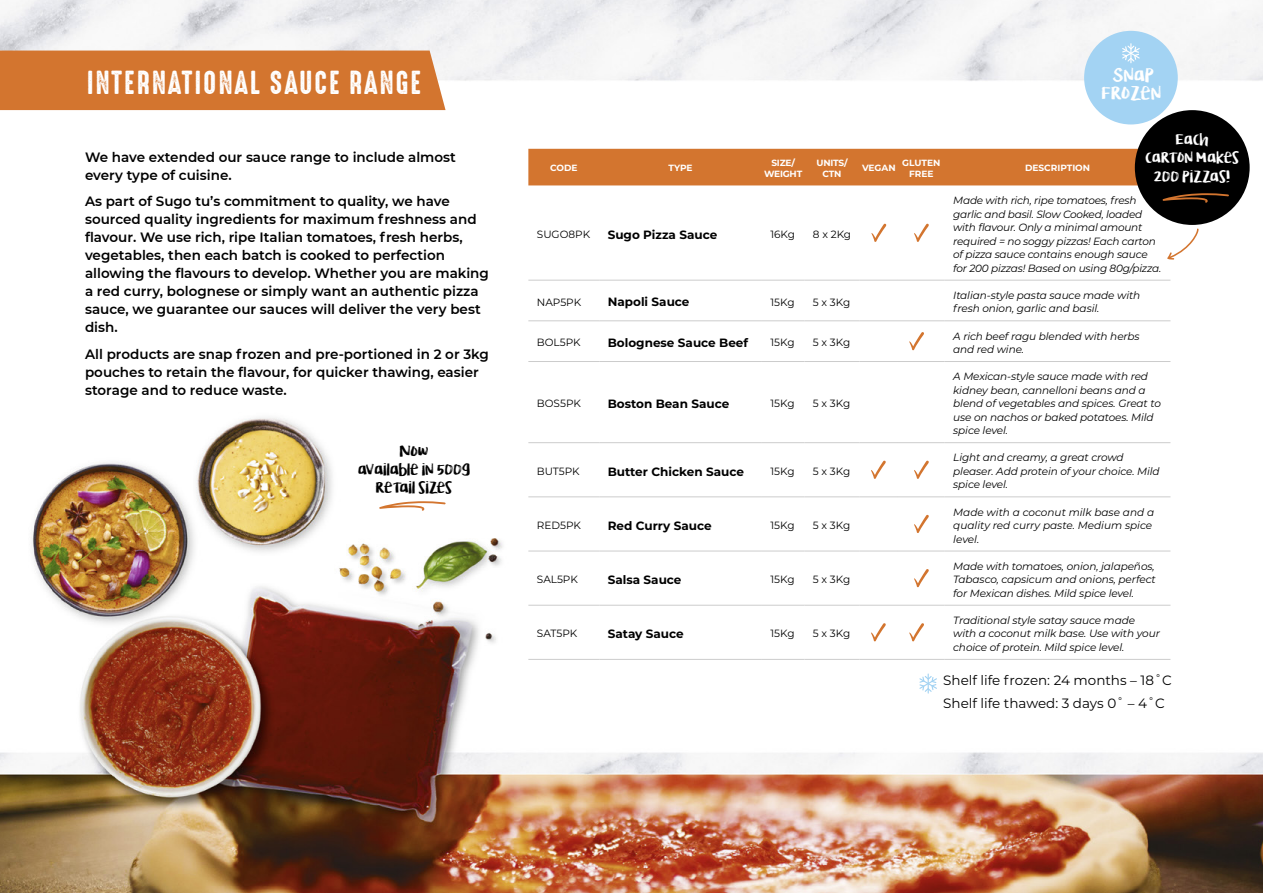
<style>
.page{position:relative;width:1263px;height:893px;background:#fff}
.page>*{position:absolute;margin:0;border:0;box-sizing:border-box;transform-origin:0 0}
.t1{font:30px "High Voltage Rough";letter-spacing:.06em;color:#fff}
.t2{font:16.2px "KG Lifeis Messy";letter-spacing:.02em;color:#fff}
.t3{font:600 13.5px/18px "Montserrat";color:#000}
.t4{font:13.5px/22.5px "Montserrat";color:#000}
.t5{font:13.35px "KG Lifeis Messy";color:#000}
.t6{font:13.35px/18.9px "KG Lifeis Messy";color:#fff;text-align:center}
.t7{font:700 12px "Montserrat";color:#000}
.t8{font:italic 10.5px/13.5px "Montserrat";letter-spacing:-.01em;color:#000}
.t9{font:10.5px "Montserrat";color:#000}
.t10{font:700 9px/10.5px "Montserrat";letter-spacing:-.01em;color:#fff;text-align:center}
</style>
<div class="page">
<img style="left:0;top:0;width:1263px;height:893px">
<div style="left:0;top:51px;width:446px;height:59px;background:#d3752f"></div>
<div style="left:1084px;top:31px;width:94px;height:93px;background:#a3d3f3;border-radius:50%"></div>
<svg style="left:1122px;top:44px;width:18px;height:19px"></svg>
<div style="left:528px;top:149px;width:610px;height:36px;background:#d3752f"></div>
<hr style="left:528px;top:280px;width:71px;height:1px;background:#ccc">
<hr style="left:599px;top:280px;width:163px;height:1px;background:#ccc">
<hr style="left:762px;top:280px;width:42px;height:1px;background:#ccc">
<hr style="left:804px;top:280px;width:56px;height:1px;background:#ccc">
<hr style="left:860px;top:280px;width:38px;height:1px;background:#ccc">
<hr style="left:898px;top:280px;width:47px;height:1px;background:#ccc">
<hr style="left:945px;top:280px;width:225px;height:1px;background:#ccc">
<hr style="left:528px;top:320px;width:71px;height:1px;background:#ccc">
<hr style="left:599px;top:320px;width:163px;height:1px;background:#ccc">
<hr style="left:762px;top:320px;width:42px;height:1px;background:#ccc">
<hr style="left:804px;top:320px;width:56px;height:1px;background:#ccc">
<hr style="left:860px;top:320px;width:38px;height:1px;background:#ccc">
<hr style="left:898px;top:320px;width:47px;height:1px;background:#ccc">
<hr style="left:945px;top:320px;width:225px;height:1px;background:#ccc">
<hr style="left:528px;top:361px;width:71px;height:1px;background:#ccc">
<hr style="left:599px;top:361px;width:163px;height:1px;background:#ccc">
<hr style="left:762px;top:361px;width:42px;height:1px;background:#ccc">
<hr style="left:804px;top:361px;width:56px;height:1px;background:#ccc">
<hr style="left:860px;top:361px;width:38px;height:1px;background:#ccc">
<hr style="left:898px;top:361px;width:47px;height:1px;background:#ccc">
<hr style="left:945px;top:361px;width:225px;height:1px;background:#ccc">
<hr style="left:528px;top:442px;width:71px;height:1px;background:#ccc">
<hr style="left:599px;top:442px;width:163px;height:1px;background:#ccc">
<hr style="left:762px;top:442px;width:42px;height:1px;background:#ccc">
<hr style="left:804px;top:442px;width:56px;height:1px;background:#ccc">
<hr style="left:860px;top:442px;width:38px;height:1px;background:#ccc">
<hr style="left:898px;top:442px;width:47px;height:1px;background:#ccc">
<hr style="left:945px;top:442px;width:225px;height:1px;background:#ccc">
<hr style="left:528px;top:496px;width:71px;height:1px;background:#ccc">
<hr style="left:599px;top:496px;width:163px;height:1px;background:#ccc">
<hr style="left:762px;top:496px;width:42px;height:1px;background:#ccc">
<hr style="left:804px;top:496px;width:56px;height:1px;background:#ccc">
<hr style="left:860px;top:496px;width:38px;height:1px;background:#ccc">
<hr style="left:898px;top:496px;width:47px;height:1px;background:#ccc">
<hr style="left:945px;top:496px;width:225px;height:1px;background:#ccc">
<hr style="left:528px;top:551px;width:71px;height:1px;background:#ccc">
<hr style="left:599px;top:551px;width:163px;height:1px;background:#ccc">
<hr style="left:762px;top:551px;width:42px;height:1px;background:#ccc">
<hr style="left:804px;top:551px;width:56px;height:1px;background:#ccc">
<hr style="left:860px;top:551px;width:38px;height:1px;background:#ccc">
<hr style="left:898px;top:551px;width:47px;height:1px;background:#ccc">
<hr style="left:945px;top:551px;width:225px;height:1px;background:#ccc">
<hr style="left:528px;top:605px;width:71px;height:1px;background:#ccc">
<hr style="left:599px;top:605px;width:163px;height:1px;background:#ccc">
<hr style="left:762px;top:605px;width:42px;height:1px;background:#ccc">
<hr style="left:804px;top:605px;width:56px;height:1px;background:#ccc">
<hr style="left:860px;top:605px;width:38px;height:1px;background:#ccc">
<hr style="left:898px;top:605px;width:47px;height:1px;background:#ccc">
<hr style="left:945px;top:605px;width:225px;height:1px;background:#ccc">
<hr style="left:528px;top:659px;width:71px;height:1px;background:#ccc">
<hr style="left:599px;top:659px;width:163px;height:1px;background:#ccc">
<hr style="left:762px;top:659px;width:42px;height:1px;background:#ccc">
<hr style="left:804px;top:659px;width:56px;height:1px;background:#ccc">
<hr style="left:860px;top:659px;width:38px;height:1px;background:#ccc">
<hr style="left:898px;top:659px;width:47px;height:1px;background:#ccc">
<hr style="left:945px;top:659px;width:225px;height:1px;background:#ccc">
<svg style="left:871px;top:224px;width:15px;height:18px"></svg>
<svg style="left:914px;top:224px;width:15px;height:18px"></svg>
<svg style="left:909px;top:332px;width:15px;height:18px"></svg>
<svg style="left:871px;top:461px;width:15px;height:18px"></svg>
<svg style="left:914px;top:461px;width:15px;height:18px"></svg>
<svg style="left:914px;top:515px;width:15px;height:18px"></svg>
<svg style="left:914px;top:569px;width:15px;height:18px"></svg>
<svg style="left:871px;top:623px;width:15px;height:18px"></svg>
<svg style="left:909px;top:623px;width:15px;height:18px"></svg>
<div style="left:1135px;top:110px;width:114px;height:115px;background:#000;border-radius:50%"></div>
<svg style="left:1162px;top:193px;width:67px;height:10px"></svg>
<svg style="left:1167px;top:228px;width:31px;height:32px"></svg>
<svg style="left:918px;top:674px;width:20px;height:19px"></svg>
<svg style="left:379px;top:501px;width:67px;height:10px"></svg>
<p class="t1" style="left:87px;top:66px;width:336px">INTERNATIONAL SAUCE RANGE</p>
<p class="t3" style="left:85px;top:147px;width:372px">We have extended our sauce range to include almost every type of cuisine.</p>
<p class="t3" style="left:85px;top:192px;width:405px">As part of Sugo tu’s commitment to quality, we have sourced quality ingredients for maximum freshness and flavour. We use rich, ripe Italian tomatoes, fresh herbs, vegetables, then each batch is cooked to perfection allowing the flavours to develop. Whether you are making a red curry, bolognese or simply want an authentic pizza sauce, we guarantee our sauces will deliver the very best dish.</p>
<p class="t3" style="left:85px;top:345px;width:405px">All products are snap frozen and pre-portioned in 2 or 3kg pouches to retain the flavour, for quicker thawing, easier storage and to reduce waste.</p>
<p class="t5" style="left:399px;top:441px;width:31px">NOW</p>
<p class="t5" style="left:358px;top:459px;width:114px">AVAILABLE IN 500G</p>
<p class="t5" style="left:376px;top:477px;width:78px">RETAIL SIZES</p>
<p class="t2" style="left:1113px;top:63px;width:43px">SNAP</p>
<p class="t2" style="left:1101px;top:81px;width:61px">FROZEN</p>
<p class="t10" style="left:550px;top:163px;width:29px">CODE</p>
<p class="t10" style="left:668px;top:163px;width:26px">TYPE</p>
<p class="t10" style="left:764px;top:157px;width:40px">SIZE/<br>WEIGHT</p>
<p class="t10" style="left:816px;top:157px;width:33px">UNITS/<br>CTN</p>
<p class="t10" style="left:862px;top:163px;width:35px">VEGAN</p>
<p class="t10" style="left:902px;top:157px;width:40px">GLUTEN<br>FREE</p>
<p class="t10" style="left:1025px;top:163px;width:67px">DESCRIPTION</p>
<p class="t6" style="left:1145px;top:130px;width:95px">EACH<br>CARTON MAKES<br>200 PIZZAS!</p>
<p class="t9" style="left:537px;top:227px;width:55px">SUGO8PK</p>
<p class="t7" style="left:608px;top:226px;width:111px">Sugo Pizza Sauce</p>
<p class="t9" style="left:770px;top:227px;width:26px">16Kg</p>
<p class="t9" style="left:813px;top:227px;width:40px">8 x 2Kg</p>
<p class="t8" style="left:953px;top:193px;width:210px">Made with rich, ripe tomatoes, fresh garlic and basil. Slow Cooked, loaded with flavour. Only a minimal amount required = no soggy pizzas! Each carton of pizza sauce contains enough sauce for 200 pizzas! Based on using 80g/pizza.</p>
<p class="t9" style="left:537px;top:295px;width:46px">NAP5PK</p>
<p class="t7" style="left:608px;top:293px;width:83px">Napoli Sauce</p>
<p class="t9" style="left:770px;top:295px;width:26px">15Kg</p>
<p class="t9" style="left:813px;top:295px;width:39px">5 x 3Kg</p>
<p class="t8" style="left:953px;top:288px;width:189px">Italian-style pasta sauce made with fresh onion, garlic and basil.</p>
<p class="t9" style="left:537px;top:335px;width:45px">BOL5PK</p>
<p class="t7" style="left:608px;top:334px;width:142px">Bolognese Sauce Beef</p>
<p class="t9" style="left:770px;top:335px;width:26px">15Kg</p>
<p class="t9" style="left:813px;top:335px;width:39px">5 x 3Kg</p>
<p class="t8" style="left:953px;top:329px;width:188px">A rich beef ragu blended with herbs and red wine.</p>
<p class="t9" style="left:537px;top:396px;width:46px">BOS5PK</p>
<p class="t7" style="left:608px;top:395px;width:123px">Boston Bean Sauce</p>
<p class="t9" style="left:770px;top:396px;width:26px">15Kg</p>
<p class="t9" style="left:813px;top:396px;width:39px">5 x 3Kg</p>
<p class="t9" style="left:537px;top:464px;width:44px">BUT5PK</p>
<p class="t7" style="left:608px;top:463px;width:138px">Butter Chicken Sauce</p>
<p class="t9" style="left:770px;top:464px;width:26px">15Kg</p>
<p class="t9" style="left:813px;top:464px;width:39px">5 x 3Kg</p>
<p class="t9" style="left:537px;top:518px;width:46px">RED5PK</p>
<p class="t7" style="left:608px;top:517px;width:105px">Red Curry Sauce</p>
<p class="t9" style="left:770px;top:518px;width:26px">15Kg</p>
<p class="t9" style="left:813px;top:518px;width:39px">5 x 3Kg</p>
<p class="t9" style="left:537px;top:572px;width:43px">SAL5PK</p>
<p class="t7" style="left:608px;top:571px;width:75px">Salsa Sauce</p>
<p class="t9" style="left:770px;top:572px;width:26px">15Kg</p>
<p class="t9" style="left:813px;top:572px;width:39px">5 x 3Kg</p>
<p class="t9" style="left:537px;top:626px;width:42px">SAT5PK</p>
<p class="t7" style="left:608px;top:625px;width:78px">Satay Sauce</p>
<p class="t9" style="left:770px;top:626px;width:26px">15Kg</p>
<p class="t9" style="left:813px;top:626px;width:39px">5 x 3Kg</p>
<p class="t8" style="left:953px;top:369px;width:209px">A Mexican-style sauce made with red kidney bean, cannelloni beans and a blend of vegetables and spices. Great to use on nachos or baked potatoes. Mild spice level.</p>
<p class="t8" style="left:953px;top:450px;width:208px">Light and creamy, a great crowd pleaser. Add protein of your choice. Mild spice level.</p>
<p class="t8" style="left:953px;top:505px;width:202px">Made with a coconut milk base and a quality red curry paste. Medium spice level.</p>
<p class="t8" style="left:953px;top:559px;width:204px;text-align:justify">Made with tomatoes, onion, jalapeños, Tabasco, capsicum and onions, perfect for Mexican dishes. Mild spice level.</p>
<p class="t8" style="left:953px;top:613px;width:208px">Traditional style satay sauce made with a coconut milk base. Use with your choice of protein. Mild spice level.</p>
<p class="t4" style="left:943px;top:669px;width:230px">Shelf life frozen: 24 months – 18˚C<br>Shelf life thawed: 3 days 0˚ – 4˚C</p>
</div>
